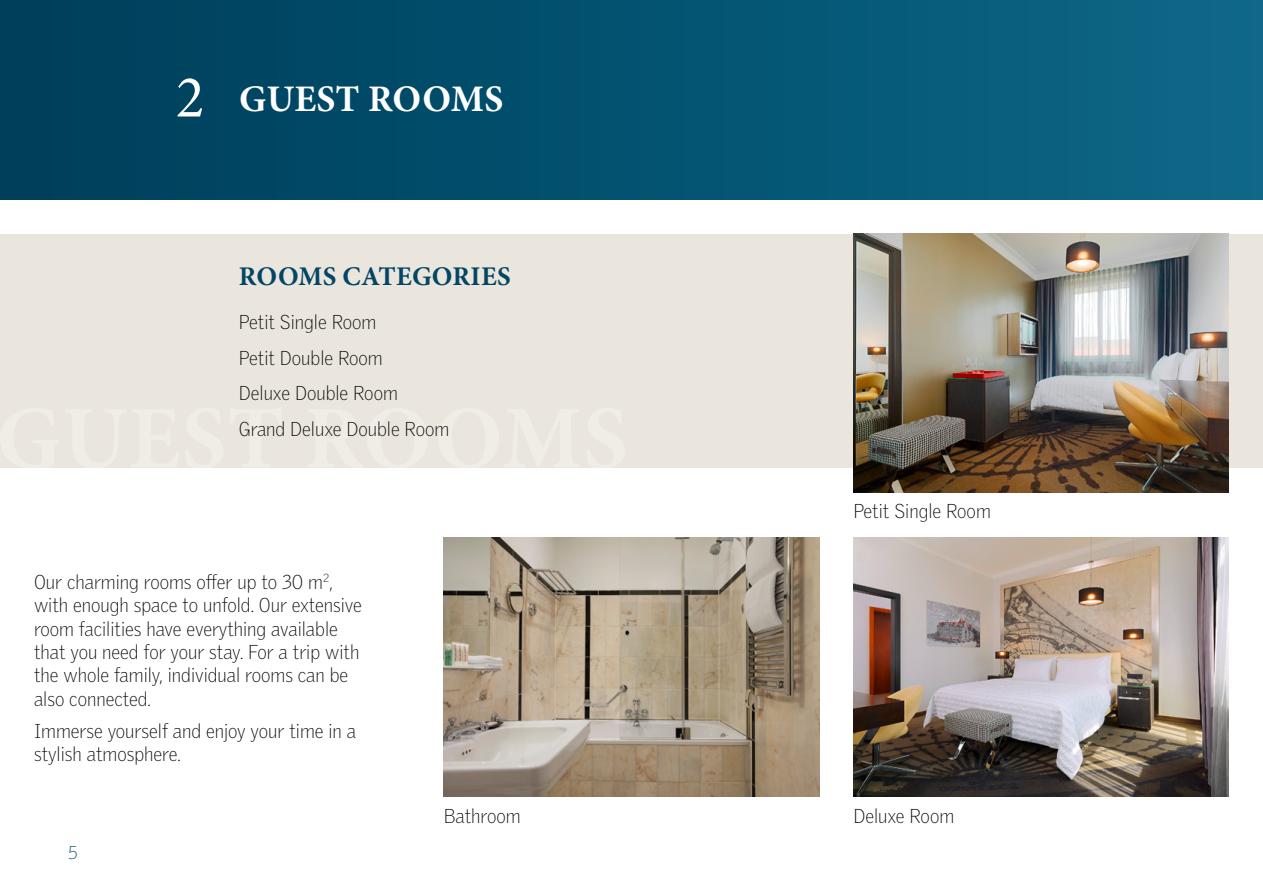
<style>
.page{position:relative;width:1263px;height:893px;background:#fff}
.page>*{position:absolute;margin:0;border:0;box-sizing:border-box;transform-origin:0 0}
.t1{font:60px "Minion Pro";color:#fff}
.t2{font:700 37.5px "Minion Pro";letter-spacing:.01em;color:#fff}
.t3{font:700 27px "Minion Pro";letter-spacing:.01em;color:#034565}
.t4{font:100 19.5px/23.4px "Griffith Gothic";color:#000}
.t5{font:100 18px "Griffith Gothic";color:#034565}
</style>
<div class="page">
<div style="left:0;top:234px;width:1263px;height:234px;background:#eae6dd"></div>
<div style="left:0;top:0;width:1263px;height:200px;background:linear-gradient(to right,#003e5a,#0d6787)"></div>
<img style="left:853px;top:234px;width:376px;height:258px">
<img style="left:853px;top:538px;width:376px;height:258px">
<img style="left:444px;top:538px;width:375px;height:258px">
<h1 class="t1" style="left:176px;top:57px;width:30px">2</h1>
<h2 class="t2" style="left:239px;top:72px;width:266px">GUEST ROOMS</h2>
<h3 class="t3" style="left:239px;top:258px;width:273px">ROOMS CATEGORIES</h3>
<p class="t4" style="left:239px;top:305px;width:212px;line-height:35.5px">Petit Single Room<br>Petit Double Room<br>Deluxe Double Room<br>Grand Deluxe Double Room</p>
<p class="t4" style="left:34px;top:570px;width:329px">Our charming rooms offer up to 30 m<sup>2</sup>, with enough space to unfold. Our extensive room facilities have everything available that you need for your stay. For a trip with the whole family, individual rooms can be also connected.</p>
<p class="t4" style="left:34px;top:719px;width:323px">Immerse yourself and enjoy your time in a stylish atmosphere.</p>
<p class="t4" style="left:853px;top:499px;width:139px">Petit Single Room</p>
<p class="t5" style="left:68px;top:842px;width:11px">5</p>
<p class="t4" style="left:444px;top:804px;width:79px">Bathroom</p>
<p class="t4" style="left:853px;top:804px;width:102px">Deluxe Room</p>
</div>
